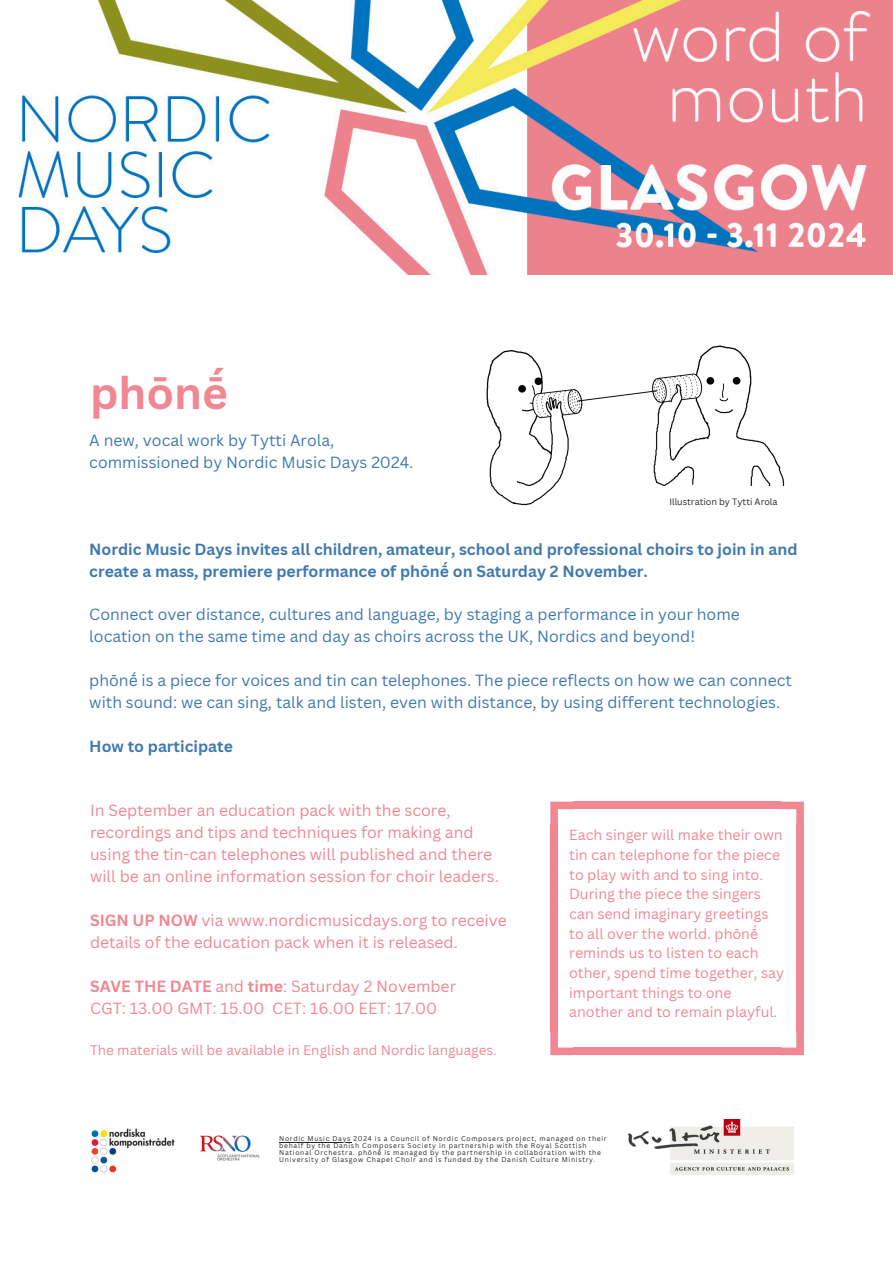
<style>
.page{position:relative;width:893px;height:1263px;background:#fff}
.page>*{position:absolute;margin:0;border:0;box-sizing:border-box;transform-origin:0 0}
.t1{font:700 44.25px "Canva Sans";color:#f08793}
.t2{font:15.75px/21.9px "Canva Sans";color:#3f79af}
.t3{font:15.75px/21.9px "Canva Sans";color:#f08793}
.t4{font:700 15.75px/21.9px "Canva Sans";color:#3f79af}
.t5{font:14.25px/19.6px "Canva Sans";color:#f08793}
.t6{font:13.5px "Canva Sans";color:#f08793}
.t7{font:9px "Canva Sans";color:#272626}
.t8{font:6.75px/6.8px "Canva Sans";letter-spacing:.1em;color:#272626}
.s1{font-weight:700}
</style>
<div class="page">
<img style="left:91px;top:1128px;width:84px;height:45px">
<div style="left:796px;top:825px;width:8px;height:207px;background:#f08793"></div>
<div style="left:550px;top:825px;width:8px;height:207px;background:#f08793"></div>
<div style="left:573px;top:802px;width:207px;height:7px;background:#f08793"></div>
<div style="left:573px;top:1047px;width:207px;height:8px;background:#f08793"></div>
<svg style="left:780px;top:802px;width:24px;height:23px"></svg>
<svg style="left:550px;top:802px;width:23px;height:23px"></svg>
<svg style="left:780px;top:1032px;width:24px;height:23px"></svg>
<svg style="left:550px;top:1032px;width:23px;height:23px"></svg>
<img style="left:16px;top:0;width:877px;height:274px">
<img style="left:201px;top:1135px;width:58px;height:26px">
<img style="left:628px;top:1120px;width:165px;height:55px">
<img style="left:486px;top:345px;width:299px;height:161px">
<hr style="left:279px;top:1142px;width:72px;height:1px;background:#272626">
<h3 class="t1" style="left:90px;top:362px;width:136px">phōnḗ</h3>
<h3 class="t2" style="left:89px;top:429px;width:325px">A new, vocal work by Tytti Arola, commissioned by Nordic Music Days 2024.</h3>
<p class="t7" style="left:669px;top:495px;width:110px">Illustration by Tytti Arola</p>
<h3 class="t4" style="left:89px;top:537px;width:709px">Nordic Music Days invites all children, amateur, school and professional choirs to join in and create a mass, premiere performance of phōnḗ on Saturday 2 November.</h3>
<h3 class="t2" style="left:89px;top:603px;width:652px">Connect over distance, cultures and language, by staging a performance in your home location on the same time and day as choirs across the UK, Nordics and beyond!</h3>
<h3 class="t2" style="left:89px;top:669px;width:704px">phōnḗ is a piece for voices and tin can telephones. The piece reflects on how we can connect with sound: we can sing, talk and listen, even with distance, by using different technologies.</h3>
<h4 class="t4" style="left:89px;top:735px;width:145px">How to participate</h4>
<p class="t3" style="left:90px;top:799px;width:410px">In September an education pack with the score, recordings and tips and techniques for making and using the tin-can telephones will published and there will be an online information session for choir leaders.</p>
<p class="t3" style="left:90px;top:909px;width:418px"><span class="s1">SIGN UP NOW</span> via www.nordicmusicdays.org to receive details of the education pack when it is released.</p>
<p class="t3" style="left:90px;top:975px;width:368px"><span class="s1">SAVE THE DATE</span> and <span class="s1">time</span>: Saturday 2 November<br>CGT: 13.00 GMT: 15.00 CET: 16.00 EET: 17.00</p>
<h3 class="t6" style="left:90px;top:1041px;width:408px">The materials will be available in English and Nordic languages.</h3>
<h2 class="t5" style="left:569px;top:825px;width:217px">Each singer will make their own tin can telephone for the piece to play with and to sing into.<br>During the piece the singers can send imaginary greetings to all over the world. phōnḗ reminds us to listen to each other, spend time together, say important things to one another and to remain playful.</h2>
<h2 class="t8" style="left:279px;top:1135px;width:329px">Nordic Music Days 2024 is a Council of Nordic Composers project, managed on their behalf by the Danish Composers Society in partnership with the Royal Scottish National Orchestra. phōnḗ is managed by the partnership in collaboration with the University of Glasgow Chapel Choir and is funded by the Danish Culture Ministry.</h2>
</div>
